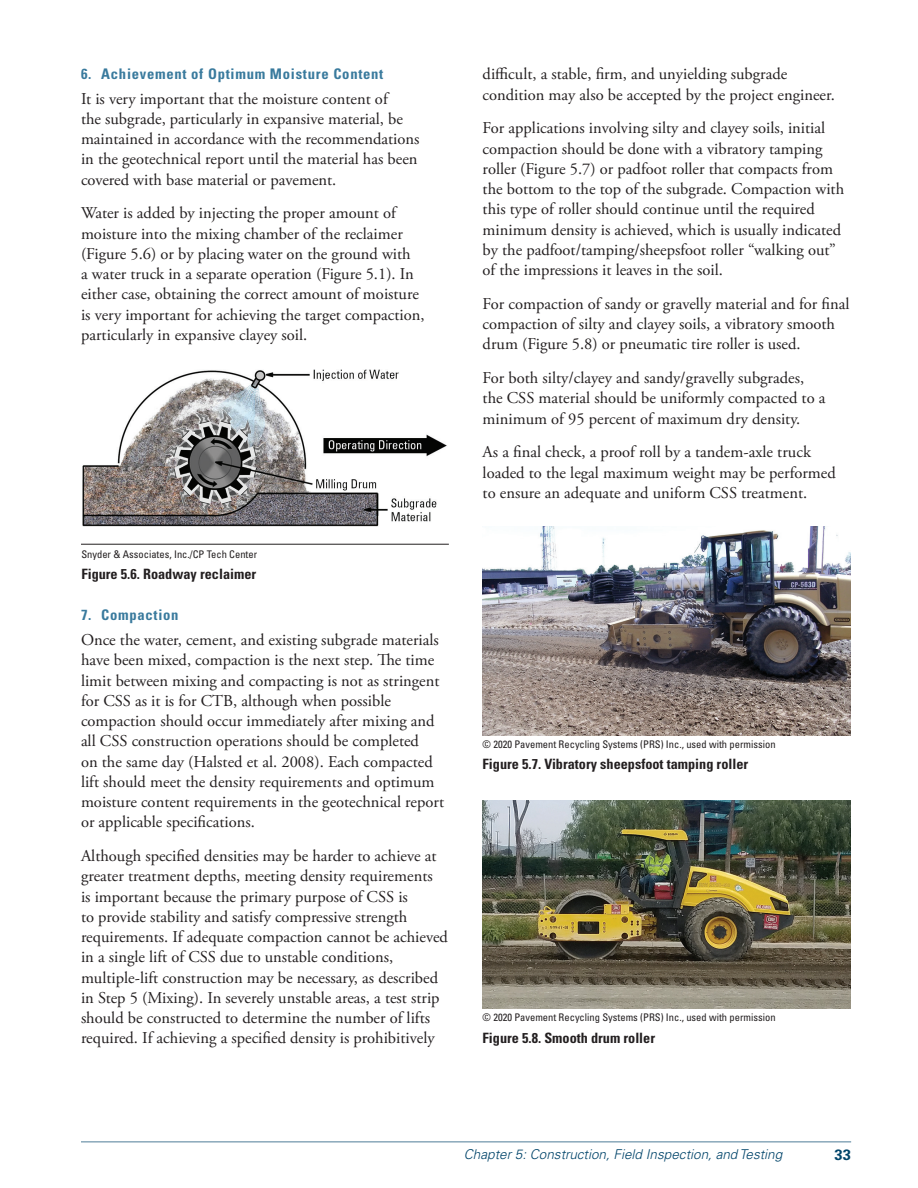
<style>
.page{position:relative;width:918px;height:1188px;background:#fff}
.page>*{position:absolute;margin:0;border:0;box-sizing:border-box;transform-origin:0 0}
.Body_Text{font:16.5px/20.2px "Adobe Garamond Pro";color:#231f20}
.t1{font:700 15px "Univers";color:#00446a}
.Heading_Level_4{font:700 condensed 14.7px "Univers";letter-spacing:.05em;color:#397a9d}
.figure_caption{font:700 condensed 14.25px "Univers";color:#231f20}
.t2{font:italic 300 13.5px "Univers LT Std";color:#00446a}
.Source{font:condensed 10.5px "Univers";color:#231f20}
</style>
<div class="page">
<hr style="left:81px;top:1142px;width:770px;height:1px;background:#00446a">
<img style="left:82px;top:369px;width:365px;height:158px">
<hr style="left:81px;top:544px;width:368px;height:1px;background:#231f20">
<img style="left:483px;top:527px;width:367px;height:208px">
<img style="left:483px;top:800px;width:367px;height:208px">
<h4 class="Heading_Level_4" style="left:81px;top:65px;width:304px">6. Achievement of Optimum Moisture Content</h4>
<p class="Body_Text" style="left:81px;top:89px;width:340px">It is very important that the moisture content of<br>the subgrade, particularly in expansive material, be maintained in accordance with the recommendations in the geotechnical report until the material has been covered with base material or pavement.</p>
<p class="Body_Text" style="left:81px;top:204px;width:345px">Water is added by injecting the proper amount of moisture into the mixing chamber of the reclaimer (Figure 5.6) or by placing water on the ground with<br>a water truck in a separate operation (Figure 5.1). In either case, obtaining the correct amount of moisture is very important for achieving the target compaction, particularly in expansive clayey soil.</p>
<p class="Source" style="left:81px;top:547px;width:177px">Snyder &amp; Associates, Inc./CP Tech Center</p>
<p class="figure_caption" style="left:81px;top:565px;width:176px">Figure 5.6. Roadway reclaimer</p>
<h4 class="Heading_Level_4" style="left:81px;top:606px;width:99px">7. Compaction</h4>
<p class="Body_Text" style="left:81px;top:630px;width:365px">Once the water, cement, and existing subgrade materials have been mixed, compaction is the next step. The time limit between mixing and compacting is not as stringent for CSS as it is for CTB, although when possible compaction should occur immediately after mixing and all CSS construction operations should be completed<br>on the same day (Halsted et al. 2008). Each compacted lift should meet the density requirements and optimum moisture content requirements in the geotechnical report or applicable specifications.</p>
<p class="Body_Text" style="left:81px;top:846px;width:368px">Although specified densities may be harder to achieve at greater treatment depths, meeting density requirements<br>is important because the primary purpose of CSS is<br>to provide stability and satisfy compressive strength requirements. If adequate compaction cannot be achieved in a single lift of CSS due to unstable conditions, multiple-lift construction may be necessary, as described in Step 5 (Mixing). In severely unstable areas, a test strip should be constructed to determine the number of lifts required. If achieving a specified density is prohibitively</p>
<p class="Body_Text" style="left:483px;top:65px;width:354px">difficult, a stable, firm, and unyielding subgrade condition may also be accepted by the project engineer.</p>
<p class="Body_Text" style="left:483px;top:119px;width:363px">For applications involving silty and clayey soils, initial compaction should be done with a vibratory tamping roller (Figure 5.7) or padfoot roller that compacts from the bottom to the top of the subgrade. Compaction with this type of roller should continue until the required minimum density is achieved, which is usually indicated by the padfoot/tamping/sheepsfoot roller “walking out” of the impressions it leaves in the soil.</p>
<p class="Body_Text" style="left:483px;top:294px;width:368px">For compaction of sandy or gravelly material and for final compaction of silty and clayey soils, a vibratory smooth drum (Figure 5.8) or pneumatic tire roller is used.</p>
<p class="Body_Text" style="left:483px;top:368px;width:344px">For both silty/clayey and sandy/gravelly subgrades, the CSS material should be uniformly compacted to a minimum of 95 percent of maximum dry density.</p>
<p class="Body_Text" style="left:483px;top:443px;width:355px">As a final check, a proof roll by a tandem-axle truck loaded to the legal maximum weight may be performed to ensure an adequate and uniform CSS treatment.</p>
<p class="Source" style="left:483px;top:738px;width:295px">© 2020 Pavement Recycling Systems (PRS) Inc., used with permission</p>
<p class="figure_caption" style="left:483px;top:756px;width:267px">Figure 5.7. Vibratory sheepsfoot tamping roller</p>
<p class="Source" style="left:483px;top:1011px;width:295px">© 2020 Pavement Recycling Systems (PRS) Inc., used with permission</p>
<p class="figure_caption" style="left:483px;top:1029px;width:174px">Figure 5.8. Smooth drum roller</p>
<p class="t2" style="left:464px;top:1146px;width:320px">Chapter 5: Construction, Field Inspection, and Testing</p>
<p class="t1" style="left:834px;top:1145px;width:18px">33</p>
</div>
